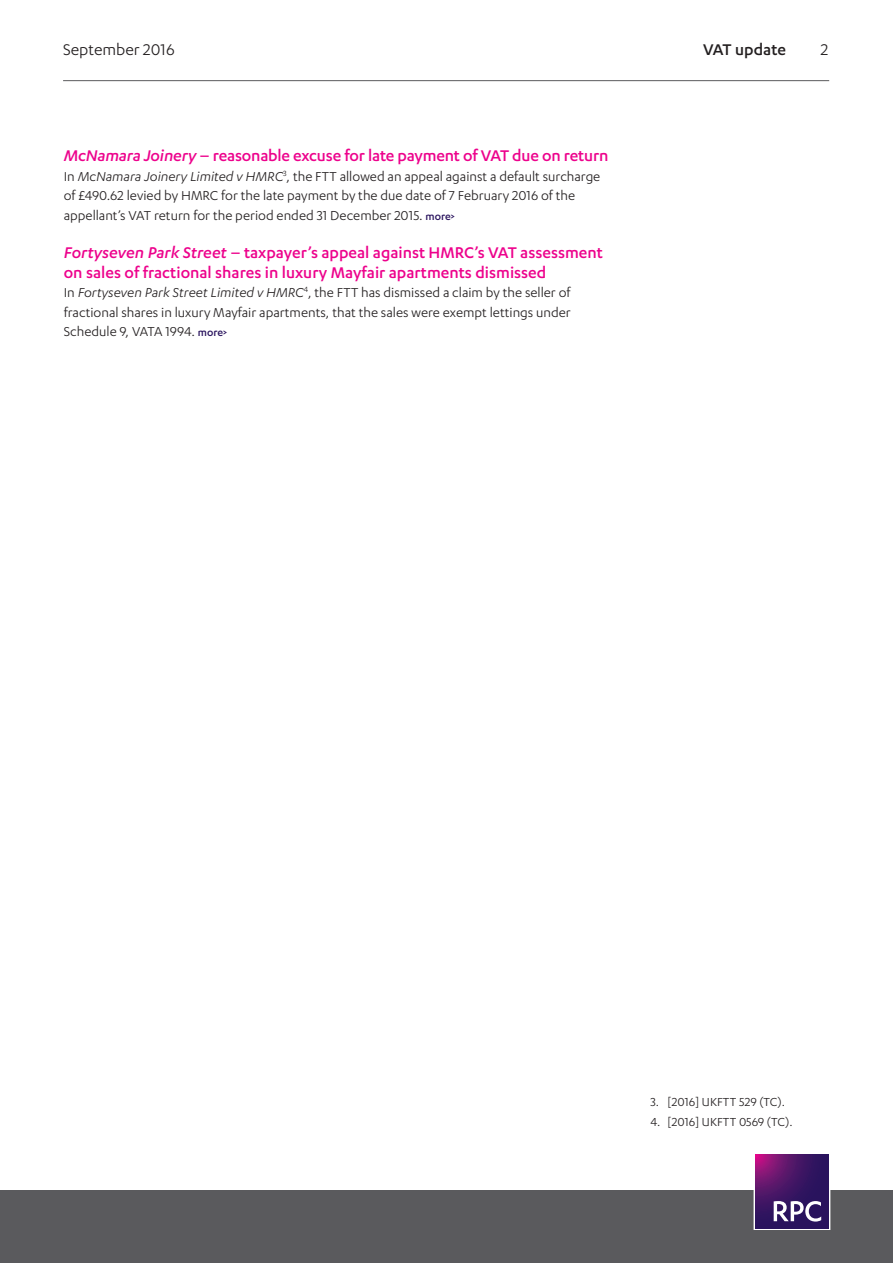
<style>
.page{position:relative;width:893px;height:1263px;background:#fff}
.page>*{position:absolute;margin:0;border:0;box-sizing:border-box;transform-origin:0 0}
.Update_article_title{font:500 18px/19.5px "Karbon";color:#ed028c}
.Page_header{font:18px "Karbon";color:#231f20}
.Page_header-2{font:500 18px "Karbon";color:#231f20}
.Body{font:15px/19.5px "Karbon";color:#231f20}
.t1{font:13.5px "Karbon";color:#231f20}
.s1{font-style:italic}
.s2{font-weight:500;font-size:12px;color:#29135d}
</style>
<div class="page">
<hr style="left:63px;top:80px;width:766px;height:1px;background:#5a5a5d">
<div style="left:0;top:1191px;width:893px;height:72px;background:#5a5a5d"></div>
<div style="left:754px;top:1153px;width:76px;height:77px;border:1px solid #fff"></div>
<svg style="left:755px;top:1155px;width:74px;height:73px;background:#461565"></svg>
<svg style="left:774px;top:1201px;width:47px;height:20px"></svg>
<p class="Page_header" style="left:63px;top:39px;width:113px">September 2016</p>
<p class="Page_header-2" style="left:703px;top:39px;width:84px">VAT update</p>
<p class="Page_header" style="left:821px;top:39px;width:9px">2</p>
<p class="Update_article_title" style="left:64px;top:145px;width:546px"><span class="s1">McNamara Joinery</span> – reasonable excuse for late payment of VAT due on return</p>
<p class="Body" style="left:64px;top:166px;width:538px">In <span class="s1">McNamara Joinery Limited v HMRC</span><sup>3</sup>, the FTT allowed an appeal against a default surcharge of £490.62 levied by HMRC for the late payment by the due date of 7 February 2016 of the appellant’s VAT return for the period ended 31 December 2015. <span class="s2">more&gt;</span></p>
<p class="Update_article_title" style="left:64px;top:243px;width:541px"><span class="s1">Fortyseven Park Street</span> – taxpayer’s appeal against HMRC’s VAT assessment on sales of fractional shares in luxury Mayfair apartments dismissed</p>
<p class="Body" style="left:64px;top:283px;width:509px;text-align:justify">In <span class="s1">Fortyseven Park Street Limited v HMRC</span><sup>4</sup>, the FTT has dismissed a claim by the seller of fractional shares in luxury Mayfair apartments, that the sales were exempt lettings under Schedule 9, VATA 1994. <span class="s2">more&gt;</span></p>
<p class="t1" style="left:651px;top:1095px;width:136px">3. [2016] UKFTT 529 (TC).</p>
<p class="t1" style="left:651px;top:1114px;width:144px">4. [2016] UKFTT 0569 (TC).</p>
</div>
